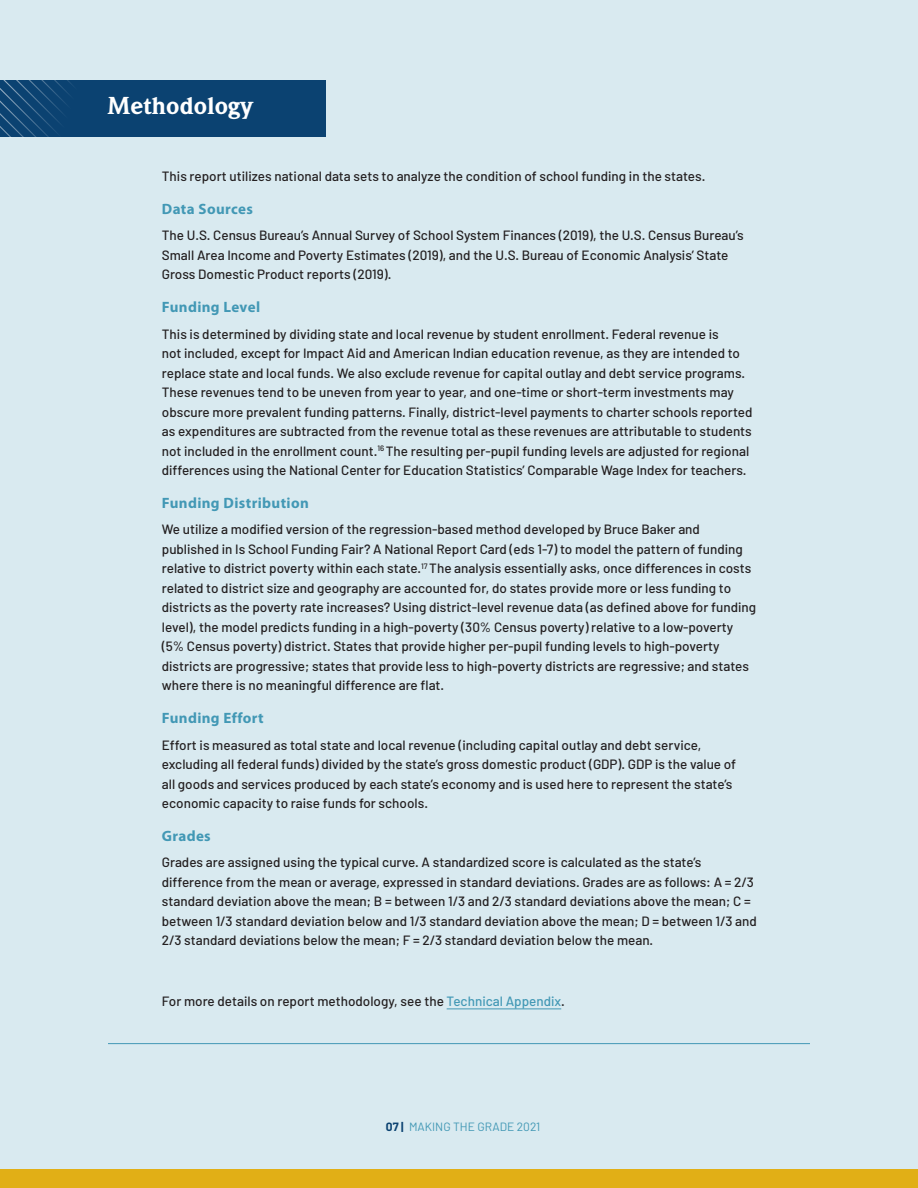
<style>
.page{position:relative;width:918px;height:1188px;background:#fff}
.page>*{position:absolute;margin:0;border:0;box-sizing:border-box;transform-origin:0 0}
.Body_copy{font:900 24px "Weidemann Std";letter-spacing:.01em;color:#fff}
.Teal_Subtitle_2{font:700 15px "Myriad Pro";letter-spacing:.025em;color:#4298b5}
.Sidebar_Body{font:500 13.5px/19.5px "Barlow";color:#231f20}
.Body_copy-2{font:12px "Barlow";color:#4298b5}
.Body_copy-3{font:700 12px "Barlow";color:#0b4271}
.s1{color:#4298b5}
</style>
<div class="page">
<div style="left:0;top:0;width:918px;height:1169px;background:#d9eaf0"></div>
<div style="left:0;top:1169px;width:918px;height:19px;background:#e1af16"></div>
<div style="left:0;top:81px;width:325px;height:56px;background:#0b4271"></div>
<svg style="left:0;top:81px;width:73px;height:56px"></svg>
<hr style="left:447px;top:1009px;width:114px;height:1px;background:#4298b5">
<hr style="left:108px;top:1043px;width:702px;height:1px;background:#4298b5">
<p class="Body_copy" style="left:108px;top:91px;width:147px">Methodology</p>
<p class="Sidebar_Body" style="left:162px;top:166px;width:545px">This report utilizes national data sets to analyze the condition of school funding in the states.</p>
<p class="Teal_Subtitle_2" style="left:162px;top:201px;width:93px">Data Sources</p>
<p class="Sidebar_Body" style="left:162px;top:225px;width:583px">The U.S. Census Bureau’s Annual Survey of School System Finances (2019), the U.S. Census Bureau’s<br>Small Area Income and Poverty Estimates (2019), and the U.S. Bureau of Economic Analysis’ State<br>Gross Domestic Product reports (2019).</p>
<p class="Teal_Subtitle_2" style="left:162px;top:299px;width:100px">Funding Level</p>
<p class="Sidebar_Body" style="left:162px;top:324px;width:592px">This is determined by dividing state and local revenue by student enrollment. Federal revenue is<br>not included, except for Impact Aid and American Indian education revenue, as they are intended to replace state and local funds. We also exclude revenue for capital outlay and debt service programs.<br>These revenues tend to be uneven from year to year, and one-time or short-term investments may obscure more prevalent funding patterns. Finally, district-level payments to charter schools reported as expenditures are subtracted from the revenue total as these revenues are attributable to students not included in the enrollment count.<sup>16</sup> The resulting per-pupil funding levels are adjusted for regional differences using the National Center for Education Statistics’ Comparable Wage Index for teachers.</p>
<p class="Teal_Subtitle_2" style="left:162px;top:495px;width:149px">Funding Distribution</p>
<p class="Sidebar_Body" style="left:162px;top:519px;width:596px">We utilize a modified version of the regression-based method developed by Bruce Baker and published in Is School Funding Fair? A National Report Card (eds 1-7) to model the pattern of funding relative to district poverty within each state.<sup>17</sup> The analysis essentially asks, once differences in costs related to district size and geography are accounted for, do states provide more or less funding to districts as the poverty rate increases? Using district-level revenue data (as defined above for funding level), the model predicts funding in a high-poverty (30% Census poverty) relative to a low-poverty (5% Census poverty) district. States that provide higher per-pupil funding levels to high-poverty districts are progressive; states that provide less to high-poverty districts are regressive; and states where there is no meaningful difference are flat.</p>
<p class="Teal_Subtitle_2" style="left:162px;top:710px;width:103px">Funding Effort</p>
<p class="Sidebar_Body" style="left:162px;top:735px;width:576px">Effort is measured as total state and local revenue (including capital outlay and debt service, excluding all federal funds) divided by the state’s gross domestic product (GDP). GDP is the value of all goods and services produced by each state’s economy and is used here to represent the state’s economic capacity to raise funds for schools.</p>
<p class="Teal_Subtitle_2" style="left:162px;top:828px;width:50px">Grades</p>
<p class="Sidebar_Body" style="left:162px;top:852px;width:597px">Grades are assigned using the typical curve. A standardized score is calculated as the state’s difference from the mean or average, expressed in standard deviations. Grades are as follows: A = 2/3 standard deviation above the mean; B = between 1/3 and 2/3 standard deviations above the mean; C = between 1/3 standard deviation below and 1/3 standard deviation above the mean; D = between 1/3 and 2/3 standard deviations below the mean; F = 2/3 standard deviation below the mean.</p>
<p class="Sidebar_Body" style="left:162px;top:991px;width:405px">For more details on report methodology, see the <span class="s1">Technical Appendix</span>.</p>
<p class="Body_copy-3" style="left:386px;top:1119px;width:19px">07 |</p>
<p class="Body_copy-2" style="left:409px;top:1119px;width:133px">MAKING THE GRADE 2021</p>
</div>
